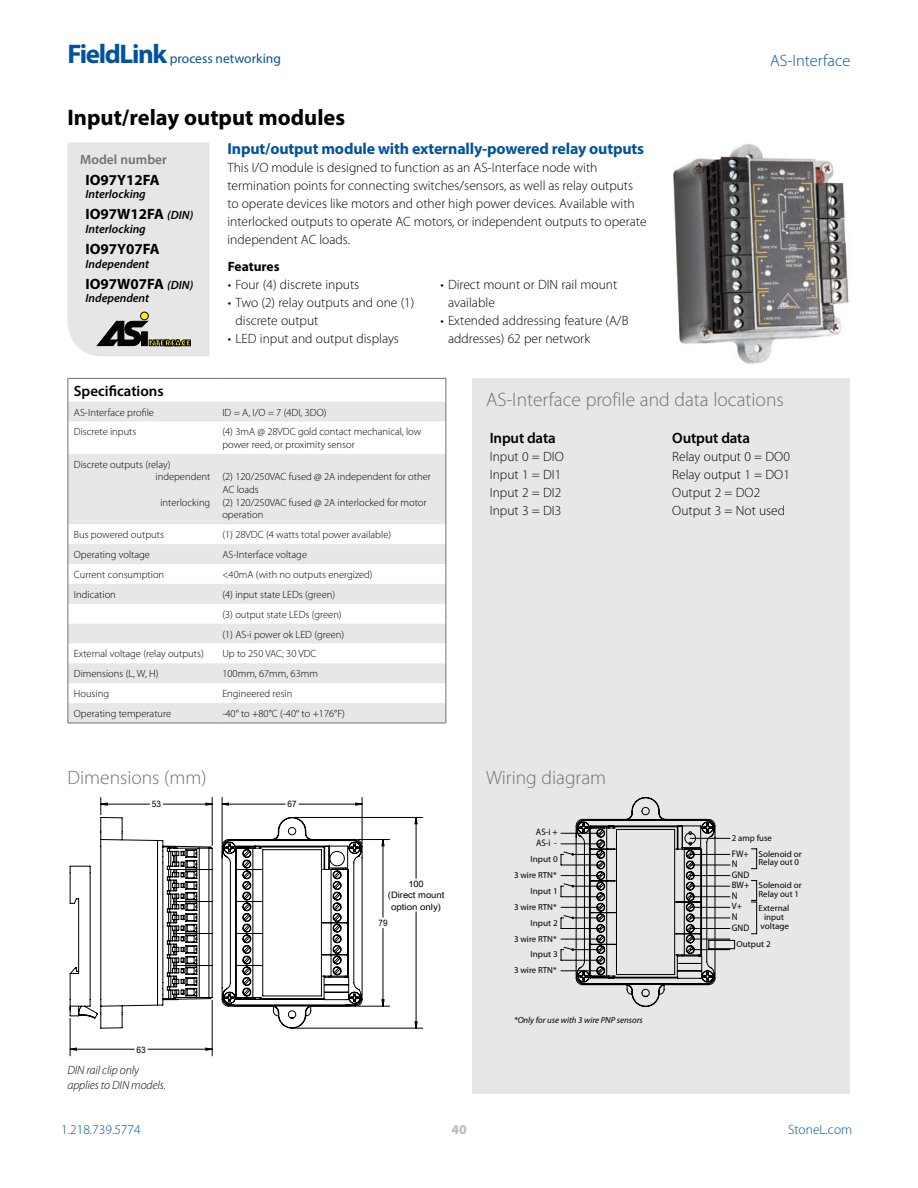
<style>
.page{position:relative;width:918px;height:1188px;background:#fff}
.page>*{position:absolute;margin:0;border:0;box-sizing:border-box;transform-origin:0 0}
.t1{font:700 22.5px "Myriad Pro";color:#000}
.t2{font:300 19.5px "Myriad Pro";color:#717073}
.t3{font:300 16.5px "Myriad Pro";color:#00539b}
.t4{font:700 15.9px "Myriad Pro";letter-spacing:-.01em;color:#00539b}
.t5{font:700 15px "Myriad Pro";color:#000}
.t6{font:600 15px "Myriad Pro";letter-spacing:-.01em;color:#000}
.t7{font:300 13.5px/18px "Myriad Pro";color:#000}
.t8{font:13.5px "Myriad Pro";color:#00539b}
.t9{font:300 13.5px "Myriad Pro";color:#00539b}
.t10{font:600 13.5px "Myriad Pro";color:#717073}
.t11{font:700 13.5px "Myriad Pro";color:#000}
.t12{font:900 13.5px "Myriad Pro";color:#bcbec0}
.t13{font:italic 600 12px "Myriad Pro";color:#000}
.t14{font:italic 300 12px/15px "Myriad Pro";letter-spacing:-.01em;color:#000}
.TableText{font:300 10.5px/12.6px "Myriad Pro";color:#000}
.t15{font:9.75px "Myriad Pro";color:#000;scale:.9 1}
.t16{font:9.6px "Myriad Pro";color:#000;scale:.92 1}
.t17{font:9.45px/10.6px "Myriad Pro";color:#000;scale:.94 1}
.t18{font:9.45px "Myriad Pro";color:#000;scale:.93 1}
.t19{font:9.3px "Myriad Pro";color:#000;scale:.94 1}
.t20{font:9.15px "Myriad Pro";color:#000;scale:.96 1}
.t21{font:9px "Myriad Pro";color:#000}
.t22{font:8.85px/8.9px "Myriad Pro";color:#000}
.t23{font:8.85px "Myriad Pro";color:#000;scale:1.04 1}
.t24{font:italic 8.85px "Myriad Pro";color:#000}
.t25{font:8.85px/11.1px "Arial Unicode MS";color:#000;text-align:center}
.t26{font:8.85px "Arial Unicode MS";color:#000;scale:.93 1}
.s1{font-weight:700;font-size:27px}
.s2{font-weight:600;font-style:italic;font-size:12px}
</style>
<div class="page">
<div style="left:472px;top:378px;width:378px;height:716px;background:#e6e7e8"></div>
<div style="left:68px;top:142px;width:141px;height:214px;background:#e6e6e7"></div>
<div style="left:141px;top:312px;width:7px;height:8px;background:#fff200;border-radius:50%"></div>
<div style="left:140px;top:312px;width:8px;height:8px;border:1px solid #000;border-radius:50%"></div>
<svg style="left:69px;top:402px;width:377px;height:321px;fill:#e6e7e8"></svg>
<hr style="left:68px;top:378px;width:148px;height:1px;background:#717073">
<hr style="left:216px;top:378px;width:230px;height:1px;background:#717073">
<svg style="left:68px;top:379px;width:1px;height:42px"></svg>
<hr style="left:68px;top:421px;width:1px;height:33px;background:#717073">
<hr style="left:68px;top:454px;width:1px;height:70px;background:#717073">
<svg style="left:446px;top:379px;width:1px;height:42px"></svg>
<hr style="left:446px;top:421px;width:1px;height:33px;background:#717073">
<hr style="left:446px;top:454px;width:1px;height:70px;background:#717073">
<hr style="left:68px;top:723px;width:148px;height:1px;background:#717073">
<hr style="left:216px;top:723px;width:230px;height:1px;background:#717073">
<svg style="left:68px;top:524px;width:1px;height:199px"></svg>
<svg style="left:446px;top:524px;width:1px;height:199px"></svg>
<img style="left:673px;top:144px;width:176px;height:220px">
<svg style="left:560px;top:797px;width:197px;height:210px"></svg>
<hr style="left:222px;top:797px;width:1px;height:47px;background:#000">
<hr style="left:362px;top:797px;width:1px;height:47px;background:#000">
<hr style="left:295px;top:1028px;width:128px;height:1px;background:#000">
<hr style="left:295px;top:817px;width:128px;height:1px;background:#000">
<hr style="left:70px;top:1019px;width:1px;height:37px;background:#000">
<hr style="left:212px;top:1000px;width:1px;height:56px;background:#000">
<svg style="left:70px;top:803px;width:347px;height:247px"></svg>
<svg style="left:222px;top:817px;width:141px;height:212px"></svg>
<svg style="left:69px;top:797px;width:144px;height:232px"></svg>
<p class="t8" style="left:68px;top:50px;width:215px"><span class="s1">FieldLink</span> process networking</p>
<h3 class="t3" style="left:770px;top:51px;width:82px">AS-Interface</h3>
<p class="t1" style="left:68px;top:103px;width:279px">Input/relay output modules</p>
<p class="t10" style="left:80px;top:151px;width:88px">Model number</p>
<p class="t5" style="left:85px;top:170px;width:76px">IO97Y12FA</p>
<p class="t13" style="left:85px;top:187px;width:62px">Interlocking</p>
<p class="t5" style="left:85px;top:205px;width:109px">IO97W12FA <span class="s2">(DIN)</span></p>
<p class="t13" style="left:85px;top:221px;width:62px">Interlocking</p>
<p class="t5" style="left:85px;top:239px;width:76px">IO97Y07FA</p>
<p class="t13" style="left:85px;top:256px;width:65px">Independent</p>
<p class="t5" style="left:85px;top:274px;width:109px">IO97W07FA <span class="s2">(DIN)</span></p>
<p class="t13" style="left:85px;top:290px;width:65px">Independent</p>
<p class="t4" style="left:227px;top:139px;width:418px">Input/output module with externally-powered relay outputs</p>
<p class="t7" style="left:227px;top:159px;width:421px">This I/O module is designed to function as an AS-Interface node with termination points for connecting switches/sensors, as well as relay outputs to operate devices like motors and other high power devices. Available with interlocked outputs to operate AC motors, or independent outputs to operate independent AC loads.</p>
<p class="t11" style="left:228px;top:258px;width:53px">Features</p>
<p class="t7" style="left:228px;top:276px;width:133px">• Four (4) discrete inputs</p>
<p class="t7" style="left:236px;top:294px;width:180px;text-indent:-8px">• Two (2) relay outputs and one (1) discrete output</p>
<p class="t7" style="left:228px;top:330px;width:173px">• LED input and output displays</p>
<p class="t7" style="left:448px;top:276px;width:171px;text-indent:-8px">• Direct mount or DIN rail mount available</p>
<p class="t7" style="left:448px;top:312px;width:182px;text-indent:-8px">• Extended addressing feature (A/B addresses) 62 per network</p>
<p class="t6" style="left:74px;top:381px;width:91px">Specifications</p>
<p class="TableText" style="left:74px;top:406px;width:82px">AS-Interface profile</p>
<p class="TableText" style="left:222px;top:406px;width:106px">ID = A, I/O = 7 (4DI, 3DO)</p>
<p class="TableText" style="left:74px;top:425px;width:64px">Discrete inputs</p>
<p class="TableText" style="left:222px;top:425px;width:201px">(4) 3mA @ 28VDC gold contact mechanical, low power reed, or proximity sensor</p>
<p class="TableText" style="left:74px;top:458px;width:98px">Discrete outputs (relay)</p>
<p class="TableText" style="left:156px;top:471px;width:56px">independent</p>
<p class="TableText" style="left:160px;top:496px;width:51px">interlocking</p>
<p class="TableText" style="left:222px;top:471px;width:210px">(2) 120/250VAC fused @ 2A independent for other<br>AC loads</p>
<p class="TableText" style="left:222px;top:496px;width:206px">(2) 120/250VAC fused @ 2A interlocked for motor operation</p>
<p class="TableText" style="left:74px;top:528px;width:92px">Bus powered outputs</p>
<p class="TableText" style="left:222px;top:528px;width:170px">(1) 28VDC (4 watts total power available)</p>
<p class="TableText" style="left:74px;top:548px;width:78px">Operating voltage</p>
<p class="TableText" style="left:222px;top:548px;width:86px">AS-Interface voltage</p>
<p class="TableText" style="left:74px;top:568px;width:92px">Current consumption</p>
<p class="TableText" style="left:222px;top:568px;width:152px">&lt;40mA (with no outputs energized)</p>
<p class="TableText" style="left:74px;top:588px;width:44px">Indication</p>
<p class="TableText" style="left:222px;top:588px;width:114px">(4) input state LEDs (green)</p>
<p class="TableText" style="left:222px;top:608px;width:121px">(3) output state LEDs (green)</p>
<p class="TableText" style="left:222px;top:628px;width:123px">(1) AS-i power ok LED (green)</p>
<p class="TableText" style="left:74px;top:647px;width:131px">External voltage (relay outputs)</p>
<p class="TableText" style="left:222px;top:647px;width:96px">Up to 250 VAC; 30 VDC</p>
<p class="TableText" style="left:74px;top:667px;width:86px">Dimensions (L, W, H)</p>
<p class="TableText" style="left:222px;top:667px;width:97px">100mm, 67mm, 63mm</p>
<p class="TableText" style="left:74px;top:687px;width:37px">Housing</p>
<p class="TableText" style="left:222px;top:687px;width:72px">Engineered resin</p>
<p class="TableText" style="left:74px;top:707px;width:99px">Operating temperature</p>
<p class="TableText" style="left:222px;top:707px;width:124px">-40° to +80°C (-40° to +176°F)</p>
<p class="t2" style="left:68px;top:766px;width:140px">Dimensions (mm)</p>
<p class="t26" style="left:152px;top:798px;width:11px">53</p>
<p class="t26" style="left:137px;top:1043px;width:11px">63</p>
<p class="t14" style="left:68px;top:1062px;width:100px">DIN rail clip only applies to DIN models.</p>
<p class="t26" style="left:288px;top:798px;width:11px">67</p>
<p class="t25" style="left:388px;top:878px;width:58px">100<br>(Direct mount option only)</p>
<p class="t26" style="left:378px;top:917px;width:11px">79</p>
<p class="t2" style="left:486px;top:388px;width:299px">AS-Interface profile and data locations</p>
<p class="t6" style="left:490px;top:429px;width:68px">Input data</p>
<p class="t7" style="left:490px;top:448px;width:76px">Input 0 = DIO</p>
<p class="t7" style="left:490px;top:466px;width:73px">Input 1 = DI1</p>
<p class="t7" style="left:490px;top:484px;width:73px">Input 2 = DI2</p>
<p class="t7" style="left:490px;top:502px;width:73px">Input 3 = DI3</p>
<p class="t6" style="left:672px;top:429px;width:79px">Output data</p>
<p class="t7" style="left:672px;top:448px;width:119px">Relay output 0 = DO0</p>
<p class="t7" style="left:672px;top:466px;width:119px">Relay output 1 = DO1</p>
<p class="t7" style="left:672px;top:484px;width:89px">Output 2 = DO2</p>
<p class="t7" style="left:672px;top:502px;width:114px">Output 3 = Not used</p>
<p class="t2" style="left:486px;top:766px;width:122px">Wiring diagram</p>
<p class="t17" style="left:536px;top:827px;width:25px">AS-i +<br>AS-i -</p>
<p class="t23" style="left:531px;top:854px;width:28px">Input 0</p>
<p class="t23" style="left:531px;top:886px;width:28px">Input 1</p>
<p class="t23" style="left:531px;top:917px;width:28px">Input 2</p>
<p class="t23" style="left:531px;top:949px;width:28px">Input 3</p>
<p class="t22" style="left:514px;top:870px;width:44px">3 wire RTN*</p>
<p class="t22" style="left:514px;top:902px;width:44px">3 wire RTN*</p>
<p class="t22" style="left:514px;top:934px;width:44px">3 wire RTN*</p>
<p class="t22" style="left:514px;top:966px;width:44px">3 wire RTN*</p>
<p class="t24" style="left:514px;top:1015px;width:130px">*Only for use with 3 wire PNP sensors</p>
<p class="t21" style="left:732px;top:832px;width:42px">2 amp fuse</p>
<p class="t18" style="left:732px;top:848px;width:20px">FW+</p>
<p class="t15" style="left:732px;top:858px;width:8px">N</p>
<p class="t16" style="left:732px;top:869px;width:20px">GND</p>
<p class="t19" style="left:732px;top:879px;width:20px">BW+</p>
<p class="t15" style="left:732px;top:890px;width:8px">N</p>
<p class="t20" style="left:732px;top:901px;width:12px">V+</p>
<p class="t15" style="left:732px;top:911px;width:8px">N</p>
<p class="t16" style="left:732px;top:921px;width:20px">GND</p>
<p class="t22" style="left:759px;top:849px;width:45px">Solenoid or<br>Relay out 0</p>
<p class="t22" style="left:759px;top:881px;width:45px">Solenoid or<br>Relay out 1</p>
<p class="t22" style="left:759px;top:904px;width:32px;text-align:center">External input voltage</p>
<p class="t23" style="left:737px;top:938px;width:34px">Output 2</p>
<p class="t9" style="left:61px;top:1121px;width:81px">1.218.739.5774</p>
<p class="t12" style="left:452px;top:1120px;width:17px">40</p>
<p class="t9" style="left:788px;top:1121px;width:65px">StoneL.com</p>
</div>
